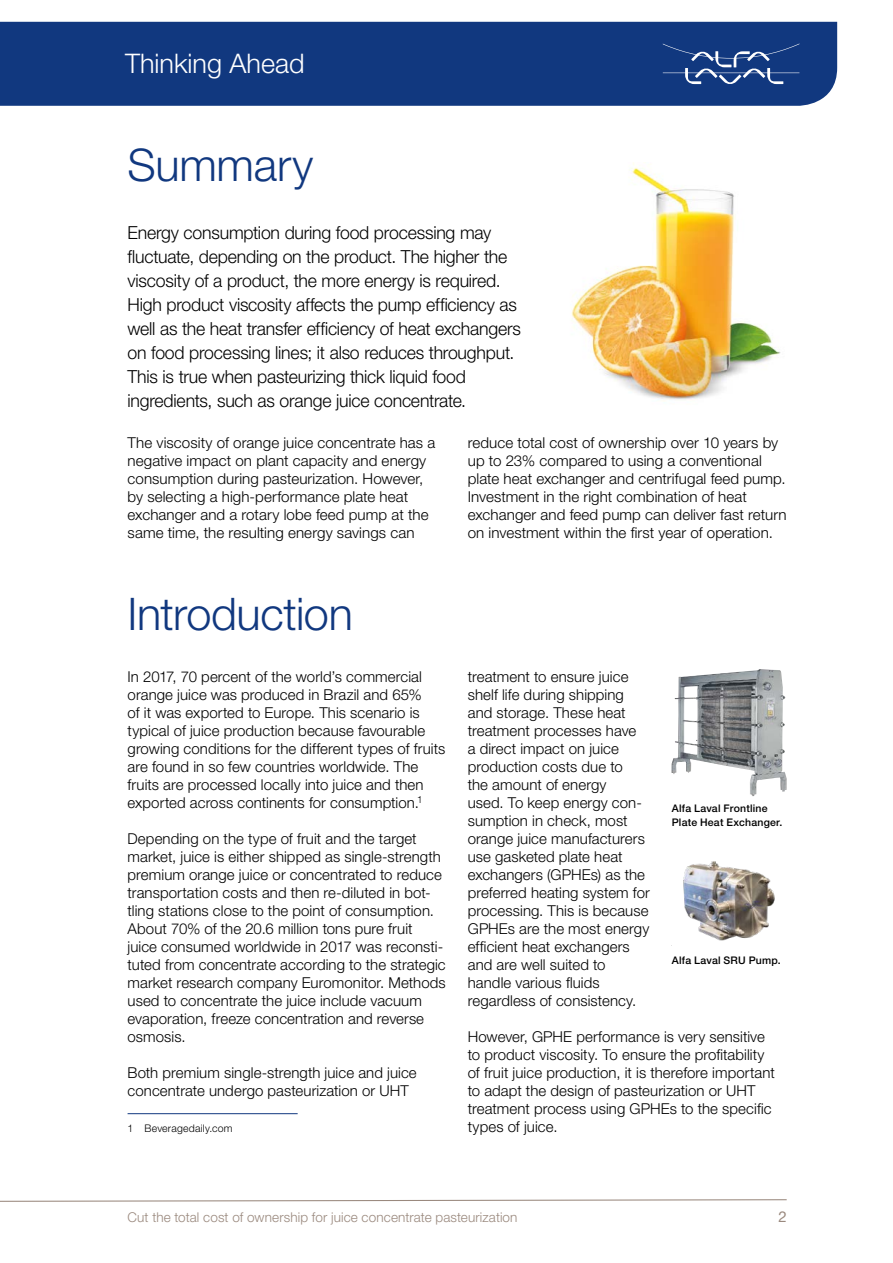
<style>
.page{position:relative;width:893px;height:1263px;background:#fff}
.page>*{position:absolute;margin:0;border:0;box-sizing:border-box;transform-origin:0 0}
.t1{font:300 45px "Helvetica Neue LT Std";letter-spacing:-.005em;color:#11387f}
.t2{font:300 27px "Helvetica Neue LT Std";color:#fff}
.t3{font:300 18px/24px "Helvetica Neue LT Std";letter-spacing:-.01em;color:#000}
.t4{font:300 15px/18px "Helvetica Neue LT Std";letter-spacing:.005em;color:#000}
.t5{font:15px "Helvetica Neue LT Std";color:#9a897e}
.t6{font:300 13.5px "Helvetica Neue LT Std";letter-spacing:.01em;color:#9a897e}
.t7{font:500 10.5px/13.5px "Helvetica Neue LT Std";letter-spacing:.02em;color:#000}
.t8{font:300 10.5px "Helvetica Neue LT Std";letter-spacing:.02em;color:#000}
</style>
<div class="page">
<div style="left:0;top:22px;width:837px;height:84px;background:#11387f"></div>
<svg style="left:0;top:1199px;width:787px;height:3px"></svg>
<svg style="left:663px;top:43px;width:136px;height:42px;background:#2e508f"></svg>
<hr style="left:128px;top:1113px;width:170px;height:1px;background:#11387f">
<img style="left:571px;top:162px;width:210px;height:238px">
<img style="left:671px;top:669px;width:116px;height:127px">
<img style="left:683px;top:861px;width:92px;height:80px">
<h2 class="t2" style="left:125px;top:47px;width:181px">Thinking Ahead</h2>
<h1 class="t1" style="left:128px;top:137px;width:187px">Summary</h1>
<p class="t3" style="left:128px;top:220px;width:395px">Energy consumption during food processing may fluctuate, depending on the product. The higher the viscosity of a product, the more energy is required.<br>High product viscosity affects the pump efficiency as well as the heat transfer efficiency of heat exchangers on food processing lines; it also reduces throughput.<br>This is true when pasteurizing thick liquid food ingredients, such as orange juice concentrate.</p>
<p class="t4" style="left:128px;top:433px;width:309px">The viscosity of orange juice concentrate has a negative impact on plant capacity and energy consumption during pasteurization. However, by selecting a high-performance plate heat exchanger and a rotary lobe feed pump at the same time, the resulting energy savings can</p>
<p class="t4" style="left:468px;top:433px;width:320px">reduce total cost of ownership over 10 years by up to 23% compared to using a conventional plate heat exchanger and centrifugal feed pump.<br>Investment in the right combination of heat exchanger and feed pump can deliver fast return on investment within the first year of operation.</p>
<h1 class="t1" style="left:128px;top:587px;width:227px">Introduction</h1>
<p class="t4" style="left:128px;top:667px;width:319px">In 2017, 70 percent of the world’s commercial orange juice was produced in Brazil and 65%<br>of it was exported to Europe. This scenario is typical of juice production because favourable growing conditions for the different types of fruits are found in so few countries worldwide. The fruits are processed locally into juice and then exported across continents for consumption.<sup>1</sup></p>
<p class="t4" style="left:128px;top:829px;width:320px">Depending on the type of fruit and the target market, juice is either shipped as single-strength premium orange juice or concentrated to reduce transportation costs and then re-diluted in bot&shy;tling stations close to the point of consumption.<br>About 70% of the 20.6 million tons pure fruit juice consumed worldwide in 2017 was reconsti&shy;tuted from concentrate according to the strategic market research company Euromonitor. Methods used to concentrate the juice include vacuum evaporation, freeze concentration and reverse osmosis.</p>
<p class="t4" style="left:128px;top:1063px;width:291px">Both premium single-strength juice and juice concentrate undergo pasteurization or UHT</p>
<p class="t8" style="left:128px;top:1122px;width:107px">1 Beveragedaily.com</p>
<p class="t4" style="left:468px;top:667px;width:184px">treatment to ensure juice shelf life during shipping and storage. These heat treatment processes have<br>a direct impact on juice production costs due to<br>the amount of energy<br>used. To keep energy con&shy;sumption in check, most orange juice manufacturers use gasketed plate heat exchangers (GPHEs) as the preferred heating system for processing. This is because<br>GPHEs are the most energy efficient heat exchangers and are well suited to handle various fluids regardless of consistency.</p>
<p class="t4" style="left:468px;top:1027px;width:309px">However, GPHE performance is very sensitive to product viscosity. To ensure the profitability of fruit juice production, it is therefore important to adapt the design of pasteurization or UHT treatment process using GPHEs to the specific types of juice.</p>
<p class="t7" style="left:672px;top:801px;width:112px">Alfa Laval Frontline<br>Plate Heat Exchanger.</p>
<p class="t7" style="left:672px;top:953px;width:110px">Alfa Laval SRU Pump.</p>
<p class="t6" style="left:128px;top:1209px;width:391px">Cut the total cost of ownership for juice concentrate pasteurization</p>
<p class="t5" style="left:778px;top:1208px;width:10px">2</p>
</div>
